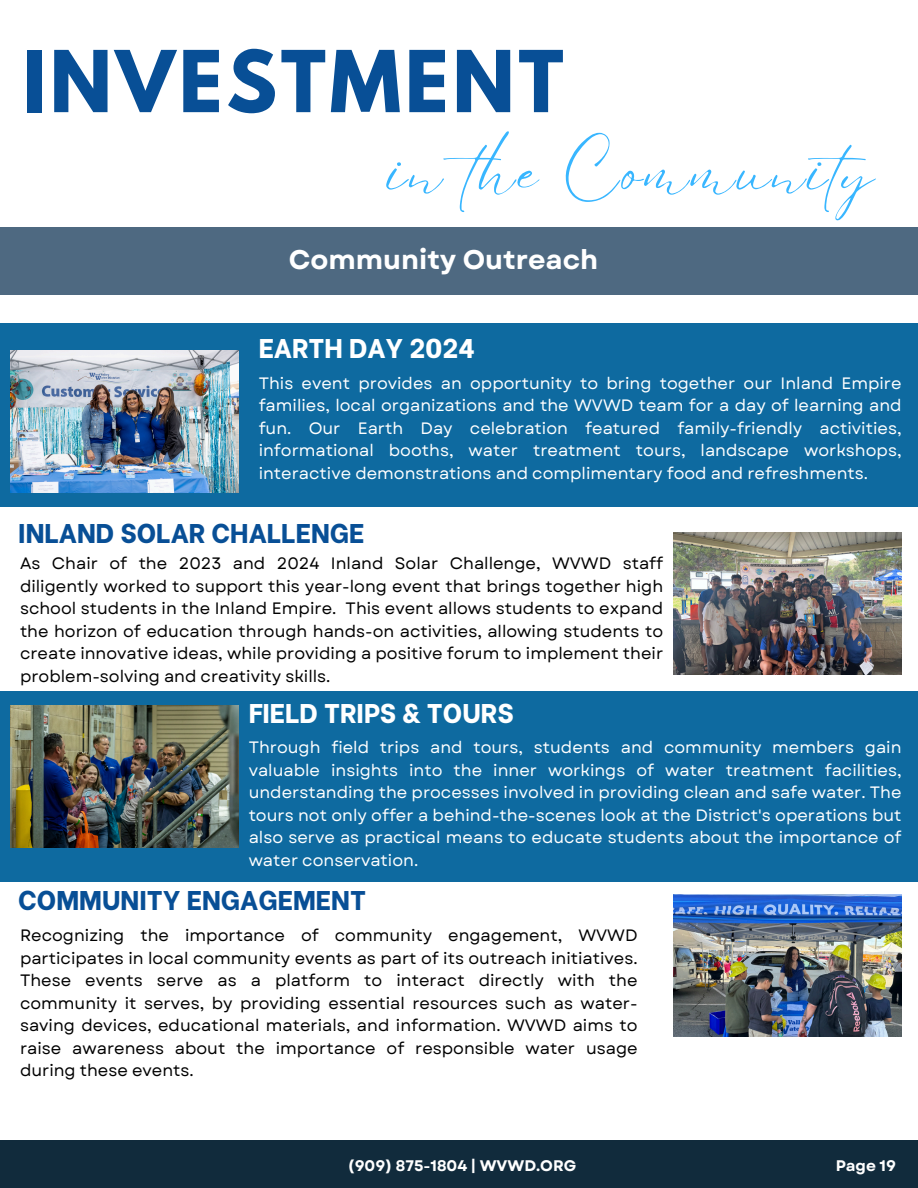
<style>
.page{position:relative;width:918px;height:1188px;background:#fff}
.page>*{position:absolute;margin:0;border:0;box-sizing:border-box;transform-origin:0 0}
.t1{font:700 75.45px "League Spartan";letter-spacing:.05em;color:#084f96}
.t2{font:60px "Eyesome Script";letter-spacing:.05em;color:#38b6ff}
.t3{font:800 27px "Be Vietnam";color:#084f96}
.t4{font:800 27px "Be Vietnam";color:#fff}
.t5{font:700 27px "Garet";color:#fff}
.t6{font:16.5px/22.5px "Garet";color:#000;text-align:justify}
.t7{font:16.5px/22.5px "Garet";color:#fff;text-align:justify}
.t8{font:700 15.3px "Garet";color:#fff}
</style>
<div class="page">
<div style="left:0;top:1141px;width:918px;height:47px;background:#112b3c"></div>
<div style="left:0;top:227px;width:918px;height:67px;background:#4e6981"></div>
<div style="left:0;top:324px;width:918px;height:183px;background:#0e6aa0"></div>
<div style="left:0;top:691px;width:918px;height:191px;background:#0e6aa0"></div>
<img style="left:10px;top:706px;width:228px;height:141px">
<img style="left:674px;top:533px;width:228px;height:141px">
<img style="left:10px;top:351px;width:228px;height:142px">
<img style="left:674px;top:894px;width:228px;height:142px">
<h2 class="t1" style="left:23px;top:44px;width:542px">INVESTMENT</h2>
<h1 class="t2" style="left:388px;top:134px;width:502px">in the Community</h1>
<p class="t5" style="left:289px;top:240px;width:311px">Community Outreach</p>
<p class="t4" style="left:259px;top:326px;width:218px">EARTH DAY 2024</p>
<h3 class="t7" style="left:259px;top:372px;width:644px">This event provides an opportunity to bring together our Inland Empire families, local organizations and the WVWD team for a day of learning and fun. Our Earth Day celebration featured family-friendly activities, informational booths, water treatment tours, landscape workshops, interactive demonstrations and complimentary food and refreshments.</h3>
<p class="t3" style="left:18px;top:510px;width:348px">INLAND SOLAR CHALLENGE</p>
<p class="t6" style="left:20px;top:552px;width:645px">As Chair of the 2023 and 2024 Inland Solar Challenge, WVWD staff diligently worked to support this year-long event that brings together high school students in the Inland Empire. This event allows students to expand the horizon of education through hands-on activities, allowing students to create innovative ideas, while providing a positive forum to implement their problem-solving and creativity skills.</p>
<h3 class="t4" style="left:249px;top:690px;width:267px">FIELD TRIPS &amp; TOURS</h3>
<h5 class="t7" style="left:249px;top:736px;width:654px">Through field trips and tours, students and community members gain valuable insights into the inner workings of water treatment facilities, understanding the processes involved in providing clean and safe water. The tours not only offer a behind-the-scenes look at the District's operations but also serve as practical means to educate students about the importance of water conservation.</h5>
<p class="t3" style="left:18px;top:877px;width:349px">COMMUNITY ENGAGEMENT</p>
<p class="t6" style="left:20px;top:924px;width:619px">Recognizing the importance of community engagement, WVWD participates in local community events as part of its outreach initiatives.<br>These events serve as a platform to interact directly with the community it serves, by providing essential resources such as water&shy;saving devices, educational materials, and information. WVWD aims to raise awareness about the importance of responsible water usage during these events.</p>
<h4 class="t8" style="left:348px;top:1154px;width:230px">(909) 875-1804 | WVWD.ORG</h4>
<h6 class="t8" style="left:836px;top:1154px;width:62px">Page 19</h6>
</div>
